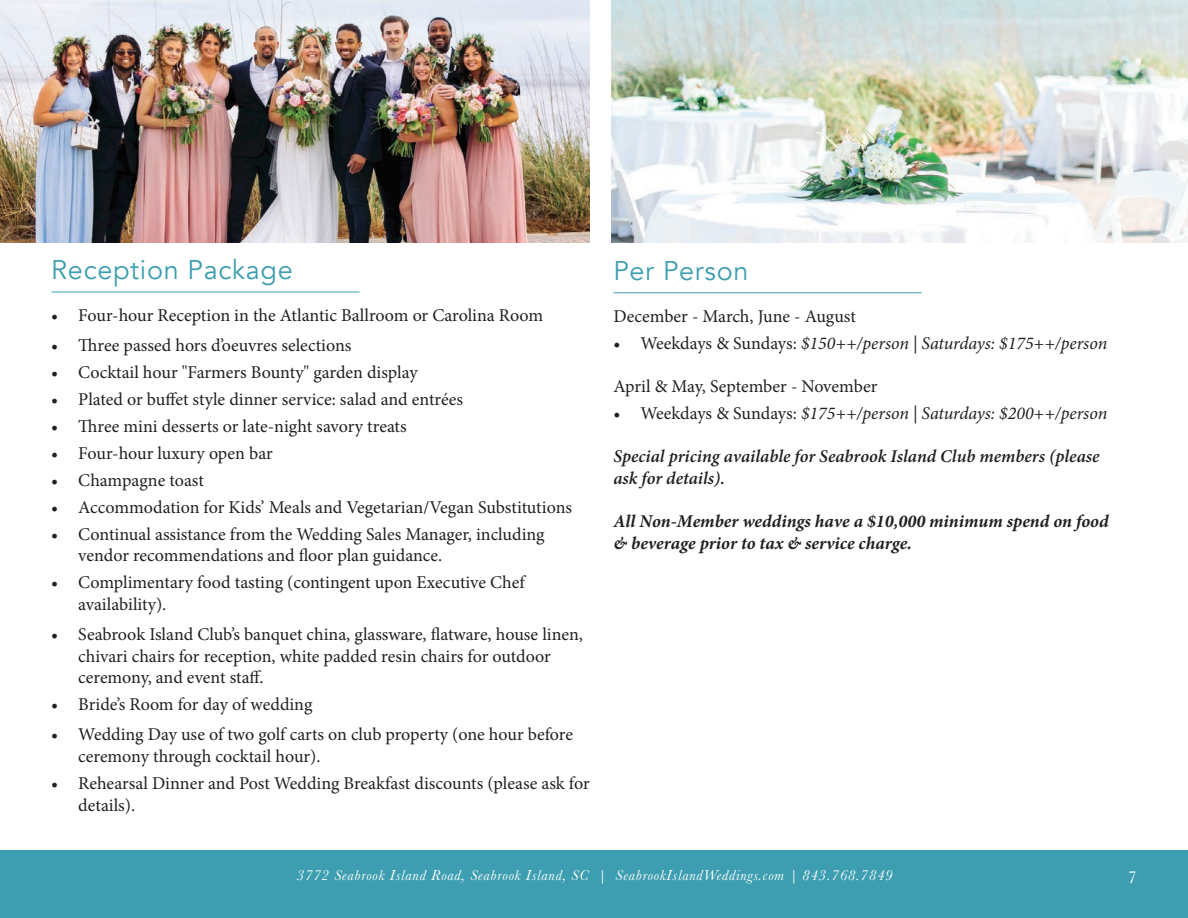
<style>
.page{position:relative;width:1188px;height:918px;background:#fff}
.page>*{position:absolute;margin:0;border:0;box-sizing:border-box;transform-origin:0 0}
.t1{font:27px "Avenir";letter-spacing:.025em;color:#3c9eb0}
.t2{font:18px/21.6px "Minion Pro";letter-spacing:-.005em;color:#231f20}
.t3{font:italic 18px "Minion Pro";letter-spacing:-.005em;color:#231f20}
.t4{font:italic 700 18px/21.6px "Minion Pro";color:#231f20}
.t5{font:italic 600 18px/21.6px "Minion Pro";color:#231f20}
.t6{font:18px "Minion Pro";letter-spacing:-.025em;color:#231f20}
.t7{font:18px "Baskerville";color:#fff}
.t8{font:italic 15px "Baskerville";letter-spacing:.05em;color:#fff}
.s1{font-style:normal}
</style>
<div class="page">
<div style="left:0;top:850px;width:1188px;height:68px;background:#3c9eb0"></div>
<hr style="left:51px;top:292px;width:309px;height:1px;background:#3c9eb0">
<hr style="left:613px;top:292px;width:309px;height:1px;background:#3c9eb0">
<img style="left:612px;top:0;width:576px;height:243px">
<img style="left:0;top:0;width:590px;height:243px">
<h1 class="t1" style="left:51px;top:254px;width:243px">Reception Package</h1>
<h1 class="t1" style="left:613px;top:254px;width:137px">Per Person</h1>
<p class="t2" style="left:51px;top:304px;width:493px">• Four-hour Reception in the Atlantic Ballroom or Carolina Room</p>
<p class="t2" style="left:51px;top:334px;width:302px">• Three passed hors d’oeuvres selections</p>
<p class="t2" style="left:51px;top:361px;width:368px">• Cocktail hour "Farmers Bounty" garden display</p>
<p class="t2" style="left:51px;top:388px;width:413px">• Plated or buffet style dinner service: salad and entrées</p>
<p class="t2" style="left:51px;top:415px;width:357px">• Three mini desserts or late-night savory treats</p>
<p class="t2" style="left:51px;top:442px;width:223px">• Four-hour luxury open bar</p>
<p class="t2" style="left:51px;top:469px;width:154px">• Champagne toast</p>
<p class="t6" style="left:51px;top:495px;width:522px">• Accommodation for Kids’ Meals and Vegetarian/Vegan Substitutions</p>
<p class="t2" style="left:78px;top:523px;width:468px;text-indent:-27px">• Continual assistance from the Wedding Sales Manager, including vendor recommendations and floor plan guidance.</p>
<p class="t2" style="left:78px;top:572px;width:450px;text-indent:-27px">• Complimentary food tasting (contingent upon Executive Chef availability).</p>
<p class="t2" style="left:78px;top:624px;width:506px;text-indent:-27px">• Seabrook Island Club’s banquet china, glassware, flatware, house linen, chivari chairs for reception, white padded resin chairs for outdoor ceremony, and event staff.</p>
<p class="t2" style="left:51px;top:694px;width:263px">• Bride’s Room for day of wedding</p>
<p class="t2" style="left:78px;top:724px;width:496px;text-indent:-27px">• Wedding Day use of two golf carts on club property (one hour before ceremony through cocktail hour).</p>
<p class="t2" style="left:78px;top:772px;width:513px;text-indent:-27px">• Rehearsal Dinner and Post Wedding Breakfast discounts (please ask for details).</p>
<p class="t2" style="left:613px;top:306px;width:244px">December - March, June - August</p>
<p class="t3" style="left:613px;top:331px;width:495px"><span class="s1">• Weekdays &amp; Sundays:</span> $150++/person | Saturdays: $175++/person</p>
<p class="t2" style="left:613px;top:376px;width:265px">April &amp; May, September - November</p>
<p class="t3" style="left:613px;top:401px;width:495px"><span class="s1">• Weekdays &amp; Sundays:</span> $175++/person | Saturdays: $200++/person</p>
<p class="t5" style="left:613px;top:446px;width:488px">Special pricing available for Seabrook Island Club members (please ask for details).</p>
<p class="t4" style="left:613px;top:510px;width:497px">All Non-Member weddings have a $10,000 minimum spend on food &amp; beverage prior to tax &amp; service charge.</p>
<p class="t8" style="left:297px;top:865px;width:597px">3772 Seabrook Island Road, Seabrook Island, SC | SeabrookIslandWeddings.com | 843.768.7849</p>
<p class="t7" style="left:1128px;top:866px;width:10px">7</p>
</div>
